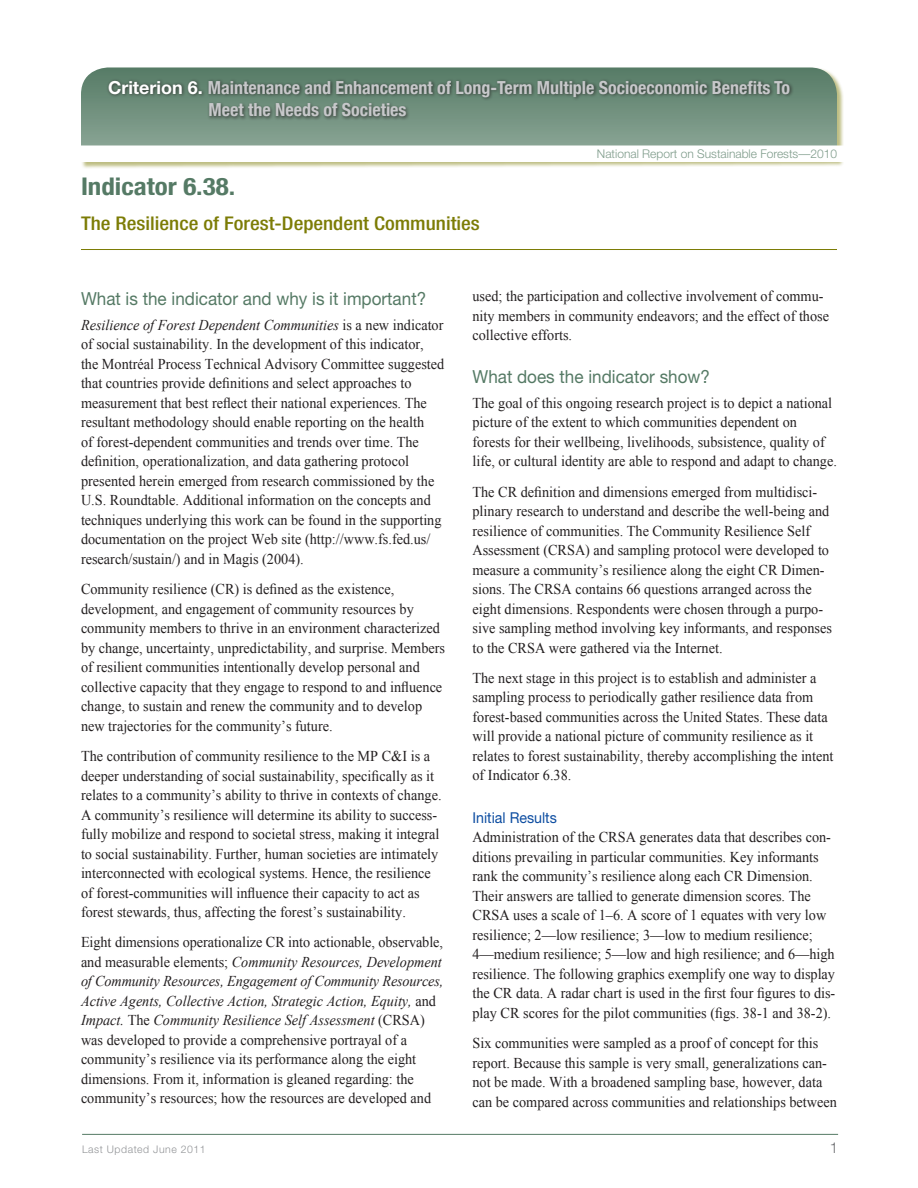
<style>
.page{position:relative;width:918px;height:1188px;background:#fff}
.page>*{position:absolute;margin:0;border:0;box-sizing:border-box;transform-origin:0 0}
.t1{font:700 condensed 24.3px "Helvetica Neue";color:#557a65;scale:1.11 1}
.t2{font:500 condensed 18.9px "Helvetica Neue";color:#7c7c06;scale:1.11 1}
.t3{font:700 condensed 18px/22.5px "Helvetica Neue";color:#c7c8ca}
.t4{font:18px "Helvetica Neue";color:#557a65;scale:.95 1}
.t5{font:15px/19.5px "Times New Roman";color:#231f20;scale:.95 1}
.t6{font:15px "Helvetica Neue";color:#0d4da1;scale:.95 1}
.t7{font:300 15px "Helvetica Neue";color:#6c6d70}
.t8{font:300 12px "Helvetica Neue";color:#7f9c8b}
.t9{font:300 10.5px "Helvetica Neue";letter-spacing:.05em;color:#939598}
.s1{font-stretch:normal;color:#fff}
.s2{font-style:italic}
</style>
<div class="page">
<hr style="left:82px;top:1134px;width:756px;height:1px;background:#557a65">
<div style="left:81px;top:67px;width:763px;height:102px;background:#7c7c06;opacity:.5"></div>
<svg style="left:81px;top:68px;width:756px;height:78px;background:#779583"></svg>
<div style="left:106px;top:78px;width:688px;height:43px;background:#231f20;opacity:.75"></div>
<div style="left:75px;top:146px;width:774px;height:16px;background:#fff"></div>
<hr style="left:81px;top:249px;width:756px;height:1px;background:#7c7c06">
<p class="t3" style="left:208px;top:76px;width:583px;text-indent:-100px"><span class="s1">Criterion 6.</span> Maintenance and Enhancement of Long-Term Multiple Socioeconomic Benefits To<br>Meet the Needs of Societies</p>
<h1 class="t1" style="left:81px;top:171px;width:140px">Indicator 6.38.</h1>
<p class="t2" style="left:81px;top:212px;width:361px">The Resilience of Forest-Dependent Communities</p>
<p class="t8" style="left:597px;top:146px;width:242px">National Report on Sustainable Forests—2010</p>
<p class="t4" style="left:81px;top:288px;width:365px">What is the indicator and why is it important?</p>
<p class="t5" style="left:81px;top:315px;width:384px"><span class="s2">Resilience of Forest Dependent Communities</span> is a new indicator of social sustainability. In the development of this indicator, the Montréal Process Technical Advisory Committee suggested that countries provide definitions and select approaches to measurement that best reflect their national experiences. The resultant methodology should enable reporting on the health<br>of forest-dependent communities and trends over time. The definition, operationalization, and data gathering protocol presented herein emerged from research commissioned by the U.S. Roundtable. Additional information on the concepts and techniques underlying this work can be found in the supporting documentation on the project Web site (http://www.fs.fed.us/ research/sustain/) and in Magis (2004).</p>
<p class="t5" style="left:81px;top:579px;width:385px">Community resilience (CR) is defined as the existence, development, and engagement of community resources by community members to thrive in an environment characterized by change, uncertainty, unpredictability, and surprise. Members of resilient communities intentionally develop personal and collective capacity that they engage to respond to and influence change, to sustain and renew the community and to develop new trajectories for the community’s future.</p>
<p class="t5" style="left:81px;top:746px;width:381px">The contribution of community resilience to the MP C&amp;I is a deeper understanding of social sustainability, specifically as it relates to a community’s ability to thrive in contexts of change.<br>A community’s resilience will determine its ability to success&shy;fully mobilize and respond to societal stress, making it integral to social sustainability. Further, human societies are intimately interconnected with ecological systems. Hence, the resilience of forest-communities will influence their capacity to act as forest stewards, thus, affecting the forest’s sustainability.</p>
<p class="t5" style="left:81px;top:932px;width:383px">Eight dimensions operationalize CR into actionable, observable, and measurable elements; <span class="s2">Community Resources, Development of Community Resources, Engagement of Community Resources, Active Agents, Collective Action, Strategic Action, Equity,</span> and <span class="s2">Impact.</span> The <span class="s2">Community Resilience Self Assessment</span> (CRSA) was developed to provide a comprehensive portrayal of a community’s resilience via its performance along the eight dimensions. From it, information is gleaned regarding: the community’s resources; how the resources are developed and</p>
<p class="t5" style="left:472px;top:286px;width:377px">used; the participation and collective involvement of commu&shy;nity members in community endeavors; and the effect of those collective efforts.</p>
<p class="t4" style="left:472px;top:366px;width:252px">What does the indicator show?</p>
<p class="t5" style="left:472px;top:393px;width:385px">The goal of this ongoing research project is to depict a national picture of the extent to which communities dependent on forests for their wellbeing, livelihoods, subsistence, quality of life, or cultural identity are able to respond and adapt to change.</p>
<p class="t5" style="left:472px;top:482px;width:380px">The CR definition and dimensions emerged from multidisci&shy;plinary research to understand and describe the well-being and resilience of communities. The Community Resilience Self Assessment (CRSA) and sampling protocol were developed to measure a community’s resilience along the eight CR Dimen&shy;sions. The CRSA contains 66 questions arranged across the eight dimensions. Respondents were chosen through a purpo&shy;sive sampling method involving key informants, and responses to the CRSA were gathered via the Internet.</p>
<p class="t5" style="left:472px;top:668px;width:381px">The next stage in this project is to establish and administer a sampling process to periodically gather resilience data from forest-based communities across the United States. These data will provide a national picture of community resilience as it relates to forest sustainability, thereby accomplishing the intent of Indicator 6.38.</p>
<p class="t6" style="left:472px;top:809px;width:90px">Initial Results</p>
<p class="t5" style="left:472px;top:827px;width:384px">Administration of the CRSA generates data that describes con&shy;ditions prevailing in particular communities. Key informants rank the community’s resilience along each CR Dimension.<br>Their answers are tallied to generate dimension scores. The CRSA uses a scale of 1–6. A score of 1 equates with very low resilience; 2—low resilience; 3—low to medium resilience; 4—medium resilience; 5—low and high resilience; and 6—high resilience. The following graphics exemplify one way to display the CR data. A radar chart is used in the first four figures to dis&shy;play CR scores for the pilot communities (figs. 38-1 and 38-2).</p>
<p class="t5" style="left:472px;top:1033px;width:385px">Six communities were sampled as a proof of concept for this report. Because this sample is very small, generalizations can&shy;not be made. With a broadened sampling base, however, data can be compared across communities and relationships between</p>
<p class="t9" style="left:82px;top:1142px;width:125px">Last Updated June 2011</p>
<p class="t7" style="left:830px;top:1138px;width:10px">1</p>
</div>
